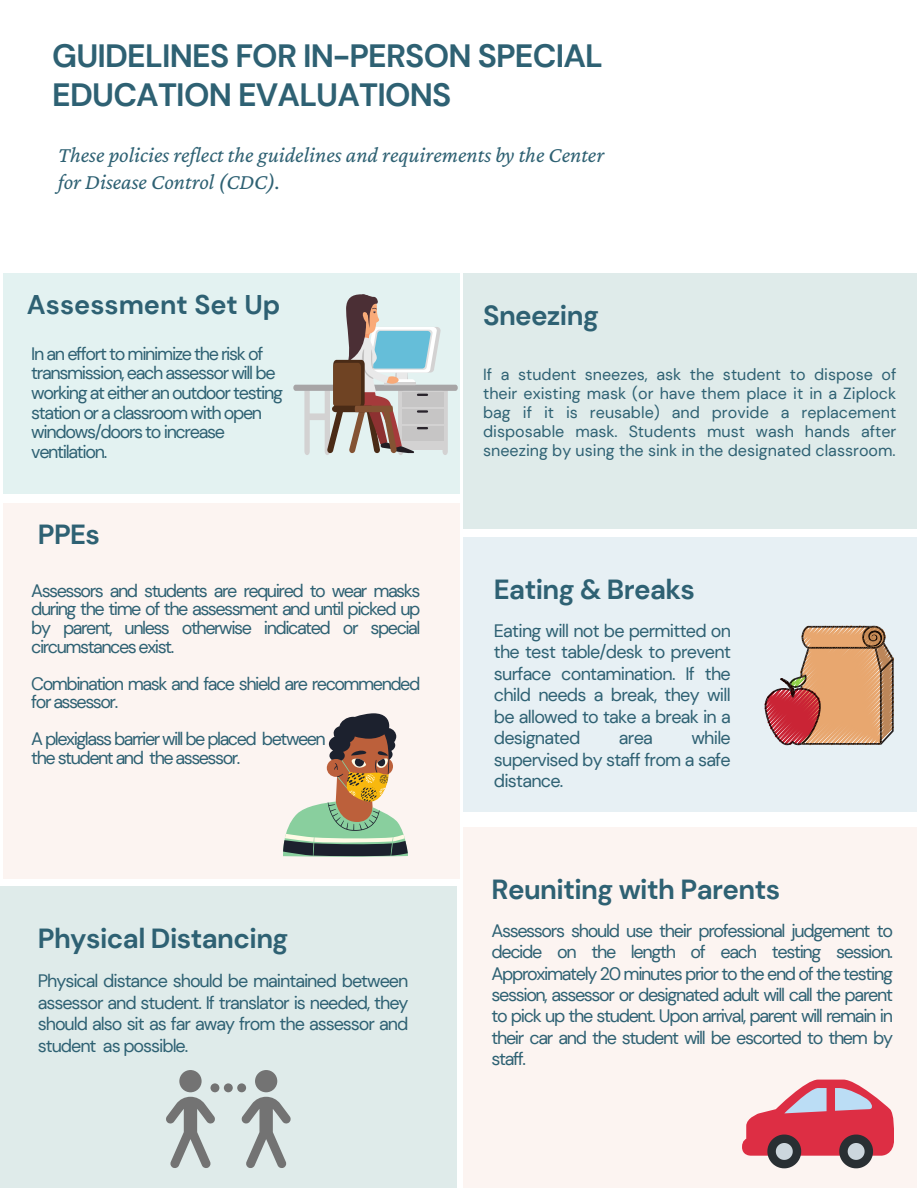
<style>
.page{position:relative;width:918px;height:1188px;background:#fff}
.page>*{position:absolute;margin:0;border:0;box-sizing:border-box;transform-origin:0 0}
.t1{font:700 32.25px/38.5px "DM Sans";letter-spacing:-.025em;color:#2e6173}
.t2{font:700 27.6px "DM Sans";letter-spacing:-.02em;color:#2e6173}
.t3{font:700 27px "DM Sans";color:#2e6173}
.t4{font:italic 22.2px/26.5px "Crimson Pro";color:#2e6173}
.t5{font:18px/21.5px "DM Sans";letter-spacing:-.075em;color:#2e6173;text-align:justify}
.t6{font:16.05px/19px "DM Sans";color:#2e6173;text-align:justify}
</style>
<div class="page">
<div style="left:463px;top:827px;width:454px;height:361px;background:#fcf4f1"></div>
<div style="left:463px;top:273px;width:454px;height:256px;background:#dfebea"></div>
<div style="left:3px;top:273px;width:457px;height:221px;background:#e3f2f1"></div>
<div style="left:3px;top:504px;width:457px;height:375px;background:#fcf4f1"></div>
<div style="left:463px;top:537px;width:454px;height:275px;background:#e7f0f4"></div>
<div style="left:0;top:887px;width:457px;height:301px;background:#dfebea"></div>
<svg style="left:293px;top:294px;width:165px;height:161px"></svg>
<svg style="left:283px;top:713px;width:125px;height:144px"></svg>
<div style="left:224px;top:1083px;width:9px;height:9px;background:#737373;border-radius:50%"></div>
<div style="left:211px;top:1083px;width:8px;height:9px;background:#737373;border-radius:50%"></div>
<div style="left:237px;top:1083px;width:9px;height:9px;background:#737373;border-radius:50%"></div>
<div style="left:179px;top:1070px;width:23px;height:22px;background:#737373;border-radius:50%"></div>
<svg style="left:166px;top:1097px;width:49px;height:71px"></svg>
<div style="left:255px;top:1070px;width:22px;height:22px;background:#737373;border-radius:50%"></div>
<svg style="left:241px;top:1097px;width:50px;height:71px"></svg>
<svg style="left:765px;top:625px;width:129px;height:120px"></svg>
<img style="left:868px;top:630px;width:14px;height:10px">
<img style="left:864px;top:640px;width:18px;height:7px">
<svg style="left:742px;top:1080px;width:152px;height:88px"></svg>
<h1 class="t1" style="left:52px;top:37px;width:552px">GUIDELINES FOR IN-PERSON SPECIAL<br>EDUCATION EVALUATIONS</h1>
<p class="t4" style="left:58px;top:142px;width:548px">These policies reflect the guidelines and requirements by the Center for Disease Control (CDC).</p>
<h3 class="t3" style="left:27px;top:287px;width:255px">Assessment Set Up</h3>
<p class="t5" style="left:31px;top:344px;width:253px;line-height:19.6px;text-align:left">In an effort to minimize the risk of transmission, each assessor will be working at either an outdoor testing station or a classroom with open windows/doors to increase ventilation.</p>
<h2 class="t2" style="left:38px;top:517px;width:64px">PPEs</h2>
<p class="t5" style="left:31px;top:582px;width:391px;line-height:18.5px">Assessors and students are required to wear masks during the time of the assessment and until picked up by parent, unless otherwise indicated or special circumstances exist.</p>
<p class="t5" style="left:31px;top:674px;width:391px;line-height:18.5px">Combination mask and face shield are recommended for assessor.</p>
<p class="t5" style="left:31px;top:730px;width:296px;line-height:18.5px">A plexiglass barrier will be placed between the student and the assessor.</p>
<h2 class="t2" style="left:38px;top:921px;width:252px">Physical Distancing</h2>
<p class="t5" style="left:38px;top:970px;width:372px">Physical distance should be maintained between assessor and student. If translator is needed, they should also sit as far away from the assessor and student as possible.</p>
<h2 class="t2" style="left:483px;top:297px;width:117px">Sneezing</h2>
<p class="t6" style="left:483px;top:365px;width:415px">If a student sneezes, ask the student to dispose of their existing mask (or have them place it in a Ziplock bag if it is reusable) and provide a replacement disposable mask. Students must wash hands after sneezing by using the sink in the designated classroom.</p>
<h2 class="t2" style="left:494px;top:572px;width:203px">Eating &amp; Breaks</h2>
<p class="t5" style="left:494px;top:620px;width:239px">Eating will not be permitted on the test table/desk to prevent surface contamination. If the child needs a break, they will be allowed to take a break in a designated</p>
<p class="t5" style="left:494px;top:727px;width:238px;text-indent:198px">while supervised by staff from a safe distance.</p>
<p class="t5" style="left:619px;top:727px;width:35px">area</p>
<h2 class="t2" style="left:491px;top:872px;width:290px">Reuniting with Parents</h2>
<p class="t5" style="left:491px;top:920px;width:403px">Assessors should use their professional judgement to decide on the length of each testing session.<br>Approximately 20 minutes prior to the end of the testing session, assessor or designated adult will call the parent to pick up the student. Upon arrival, parent will remain in their car and the student will be escorted to them by staff.</p>
</div>
